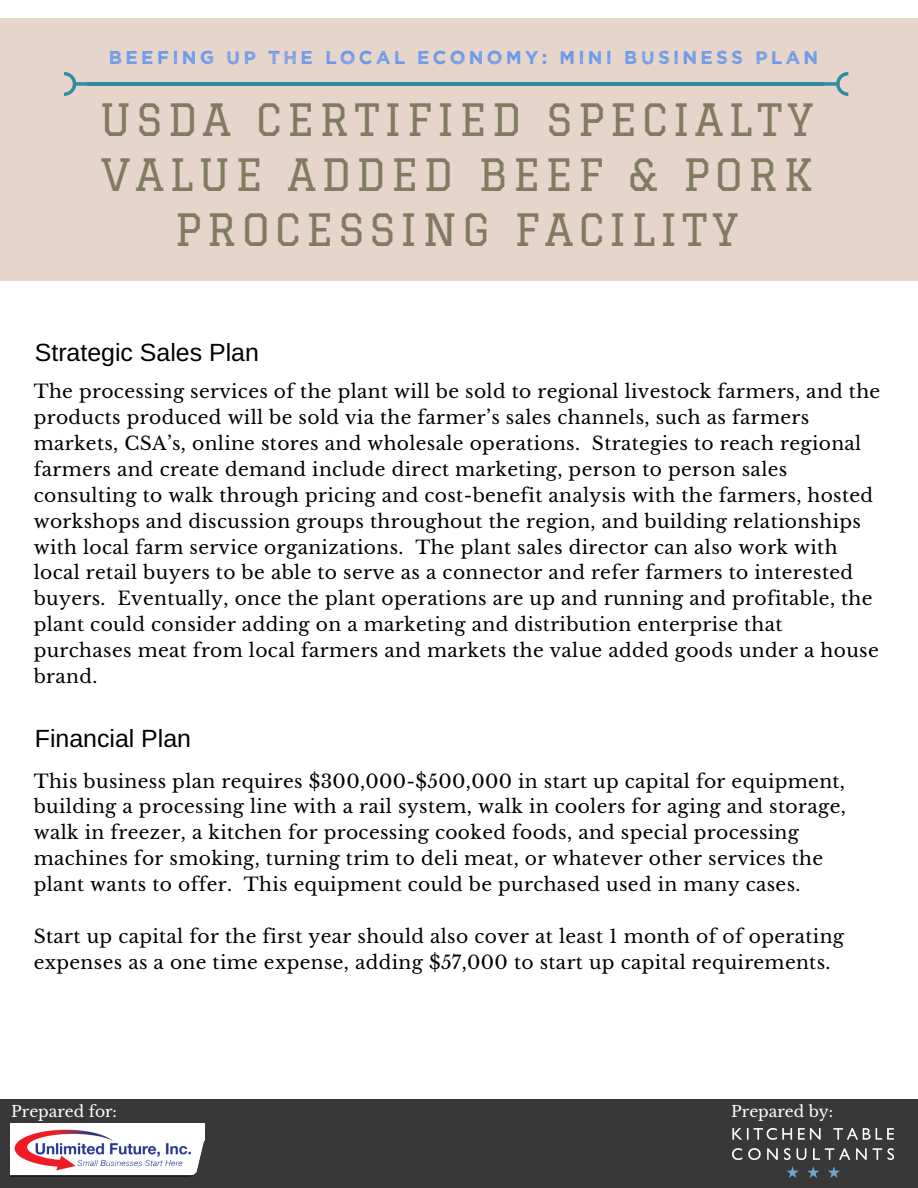
<style>
.page{position:relative;width:918px;height:1188px;background:#fff}
.page>*{position:absolute;margin:0;border:0;box-sizing:border-box;transform-origin:0 0}
.t1{font:43.65px/55.2px "Graduate";letter-spacing:.11em;color:#827b60;text-align:center}
.t2{font:24.9px "Arimo";color:#000}
.t3{font:18.75px/25.8px "Libre Baskerville";letter-spacing:.02em;color:#000}
.t4{font:18.75px "Wicked Grit";letter-spacing:.17em;color:#6495ed}
.t5{font:15.6px "Libre Baskerville";color:#fff}
</style>
<div class="page">
<div style="left:0;top:1099px;width:918px;height:89px;background:#383838"></div>
<div style="left:0;top:18px;width:918px;height:262px;background:#e7d5cc"></div>
<hr style="left:88px;top:82px;width:736px;height:4px;background:#318ba2">
<svg style="left:824px;top:72px;width:24px;height:24px"></svg>
<svg style="left:64px;top:72px;width:24px;height:24px"></svg>
<img style="left:732px;top:1128px;width:161px;height:50px">
<img style="left:10px;top:1124px;width:195px;height:53px">
<p class="t4" style="left:109px;top:47px;width:711px">BEEFING UP THE LOCAL ECONOMY: MINI BUSINESS PLAN</p>
<h1 class="t1" style="left:100px;top:91px;width:716px">USDA CERTIFIED SPECIALTY<br>VALUE ADDED BEEF &amp; PORK<br>PROCESSING FACILITY</h1>
<h2 class="t2" style="left:35px;top:339px;width:225px">Strategic Sales Plan</h2>
<p class="t3" style="left:34px;top:379px;width:848px">The processing services of the plant will be sold to regional livestock farmers, and the products produced will be sold via the farmer’s sales channels, such as farmers markets, CSA’s, online stores and wholesale operations. Strategies to reach regional farmers and create demand include direct marketing, person to person sales consulting to walk through pricing and cost-benefit analysis with the farmers, hosted workshops and discussion groups throughout the region, and building relationships with local farm service organizations. The plant sales director can also work with local retail buyers to be able to serve as a connector and refer farmers to interested buyers. Eventually, once the plant operations are up and running and profitable, the plant could consider adding on a marketing and distribution enterprise that purchases meat from local farmers and markets the value added goods under a house brand.</p>
<h2 class="t2" style="left:35px;top:724px;width:158px">Financial Plan</h2>
<p class="t3" style="left:34px;top:768px;width:814px">This business plan requires $300,000-$500,000 in start up capital for equipment, building a processing line with a rail system, walk in coolers for aging and storage, walk in freezer, a kitchen for processing cooked foods, and special processing machines for smoking, turning trim to deli meat, or whatever other services the plant wants to offer. This equipment could be purchased used in many cases.</p>
<p class="t3" style="left:34px;top:923px;width:812px">Start up capital for the first year should also cover at least 1 month of of operating expenses as a one time expense, adding $57,000 to start up capital requirements.</p>
<p class="t5" style="left:11px;top:1102px;width:107px">Prepared for:</p>
<p class="t5" style="left:731px;top:1102px;width:103px">Prepared by:</p>
</div>
